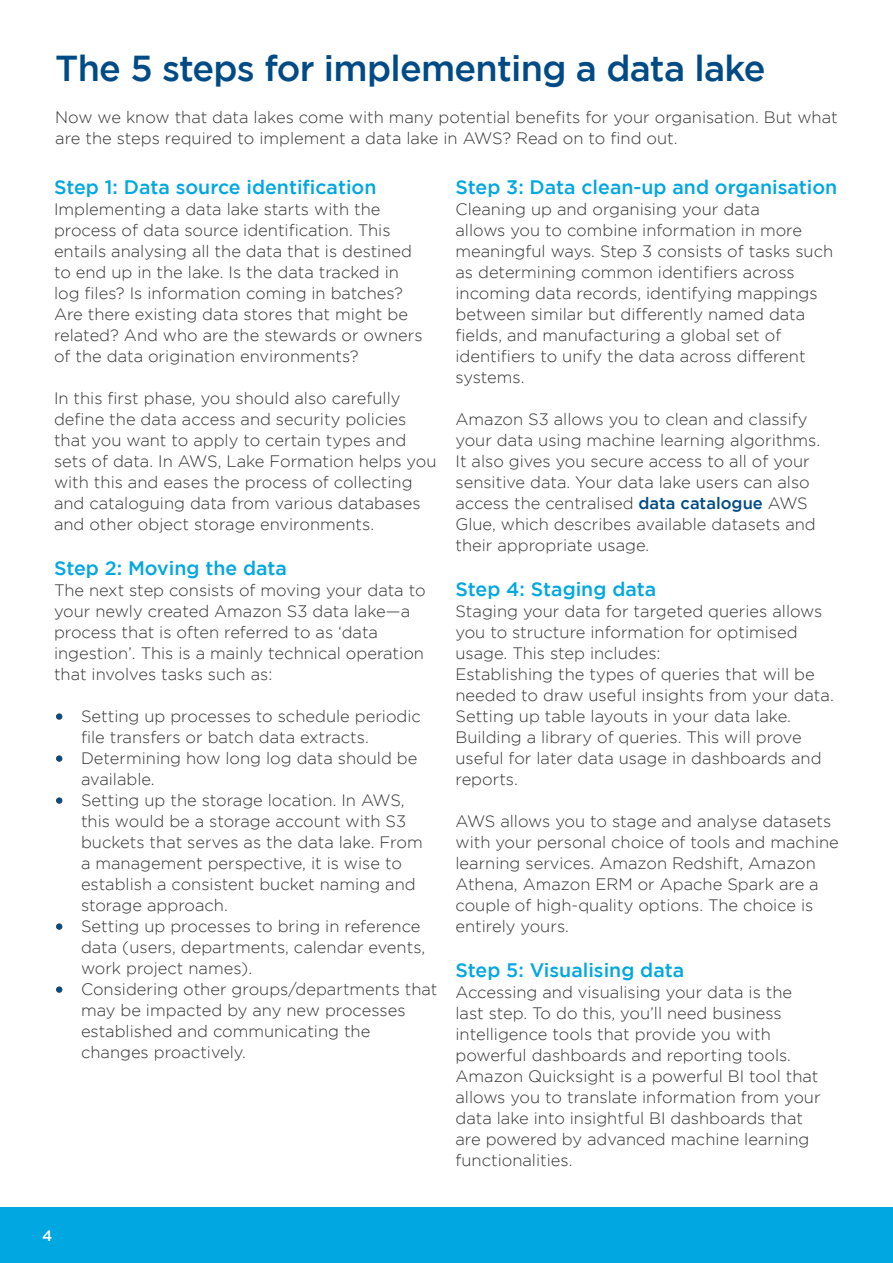
<style>
.page{position:relative;width:893px;height:1263px;background:#fff}
.page>*{position:absolute;margin:0;border:0;box-sizing:border-box;transform-origin:0 0}
.t1{font:500 36px "Gotham";letter-spacing:-.02em;color:#004b85}
.t2{font:500 19.5px "Gotham";color:#00a7e1}
.Alineastijl{font:300 16.5px/21px "Gotham";color:#323232}
.t3{font:500 15px "Gotham";color:#fff}
.s1{font-family:"Lato";font-size:18px}
.s2{font-weight:500;color:#004b85}
</style>
<div class="page">
<div style="left:0;top:1208px;width:893px;height:55px;background:#00a7e1"></div>
<h2 class="t1" style="left:55px;top:47px;width:712px">The 5 steps for implementing a data lake</h2>
<p class="Alineastijl" style="left:55px;top:106px;width:784px">Now we know that data lakes come with many potential benefits for your organisation. But what are the steps required to implement a data lake in AWS? Read on to find out.</p>
<h3 class="t2" style="left:54px;top:176px;width:324px">Step 1: Data source identification</h3>
<p class="Alineastijl" style="left:54px;top:198px;width:370px">Implementing a data lake starts with the process of data source identification. This entails analysing all the data that is destined to end up in the lake. Is the data tracked in log files? Is information coming in batches?<br>Are there existing data stores that might be related? And who are the stewards or owners of the data origination environments?</p>
<p class="Alineastijl" style="left:54px;top:387px;width:384px">In this first phase, you should also carefully define the data access and security policies that you want to apply to certain types and sets of data. In AWS, Lake Formation helps you with this and eases the process of collecting and cataloguing data from various databases and other object storage environments.</p>
<h3 class="t2" style="left:54px;top:557px;width:234px">Step 2: Moving the data</h3>
<p class="Alineastijl" style="left:54px;top:579px;width:373px">The next step consists of moving your data to your newly created Amazon S3 data lake—a process that is often referred to as ‘data ingestion’. This is a mainly technical operation that involves tasks such as:</p>
<p class="Alineastijl" style="left:81px;top:705px;width:342px;text-indent:-27px"><span class="s1">•</span> Setting up processes to schedule periodic file transfers or batch data extracts.</p>
<p class="Alineastijl" style="left:81px;top:747px;width:338px;text-indent:-27px"><span class="s1">•</span> Determining how long log data should be available.</p>
<p class="Alineastijl" style="left:81px;top:789px;width:343px;text-indent:-27px"><span class="s1">•</span> Setting up the storage location. In AWS, this would be a storage account with S3 buckets that serves as the data lake. From a management perspective, it is wise to establish a consistent bucket naming and storage approach.</p>
<p class="Alineastijl" style="left:81px;top:915px;width:346px;text-indent:-27px"><span class="s1">•</span> Setting up processes to bring in reference data (users, departments, calendar events, work project names).</p>
<p class="Alineastijl" style="left:81px;top:978px;width:358px;text-indent:-27px"><span class="s1">•</span> Considering other groups/departments that may be impacted by any new processes established and communicating the changes proactively.</p>
<h3 class="t2" style="left:455px;top:176px;width:383px">Step 3: Data clean-up and organisation</h3>
<p class="Alineastijl" style="left:455px;top:198px;width:379px">Cleaning up and organising your data<br>allows you to combine information in more meaningful ways. Step 3 consists of tasks such as determining common identifiers across incoming data records, identifying mappings between similar but differently named data fields, and manufacturing a global set of identifiers to unify the data across different systems.</p>
<p class="Alineastijl" style="left:455px;top:408px;width:366px">Amazon S3 allows you to clean and classify your data using machine learning algorithms.<br>It also gives you secure access to all of your sensitive data. Your data lake users can also access the centralised <span class="s2">data catalogue</span> AWS Glue, which describes available datasets and their appropriate usage.</p>
<h3 class="t2" style="left:455px;top:578px;width:202px">Step 4: Staging data</h3>
<p class="Alineastijl" style="left:455px;top:600px;width:368px">Staging your data for targeted queries allows you to structure information for optimised usage. This step includes:</p>
<p class="Alineastijl" style="left:455px;top:663px;width:380px">Establishing the types of queries that will be needed to draw useful insights from your data.</p>
<p class="Alineastijl" style="left:455px;top:705px;width:337px">Setting up table layouts in your data lake.</p>
<p class="Alineastijl" style="left:455px;top:726px;width:368px">Building a library of queries. This will prove useful for later data usage in dashboards and reports.</p>
<p class="Alineastijl" style="left:455px;top:810px;width:385px">AWS allows you to stage and analyse datasets with your personal choice of tools and machine learning services. Amazon Redshift, Amazon Athena, Amazon ERM or Apache Spark are a couple of high-quality options. The choice is entirely yours.</p>
<h3 class="t2" style="left:455px;top:959px;width:230px">Step 5: Visualising data</h3>
<p class="Alineastijl" style="left:455px;top:981px;width:367px">Accessing and visualising your data is the last step. To do this, you’ll need business intelligence tools that provide you with powerful dashboards and reporting tools.<br>Amazon Quicksight is a powerful BI tool that allows you to translate information from your data lake into insightful BI dashboards that are powered by advanced machine learning functionalities.</p>
<p class="t3" style="left:42px;top:1227px;width:12px">4</p>
</div>
